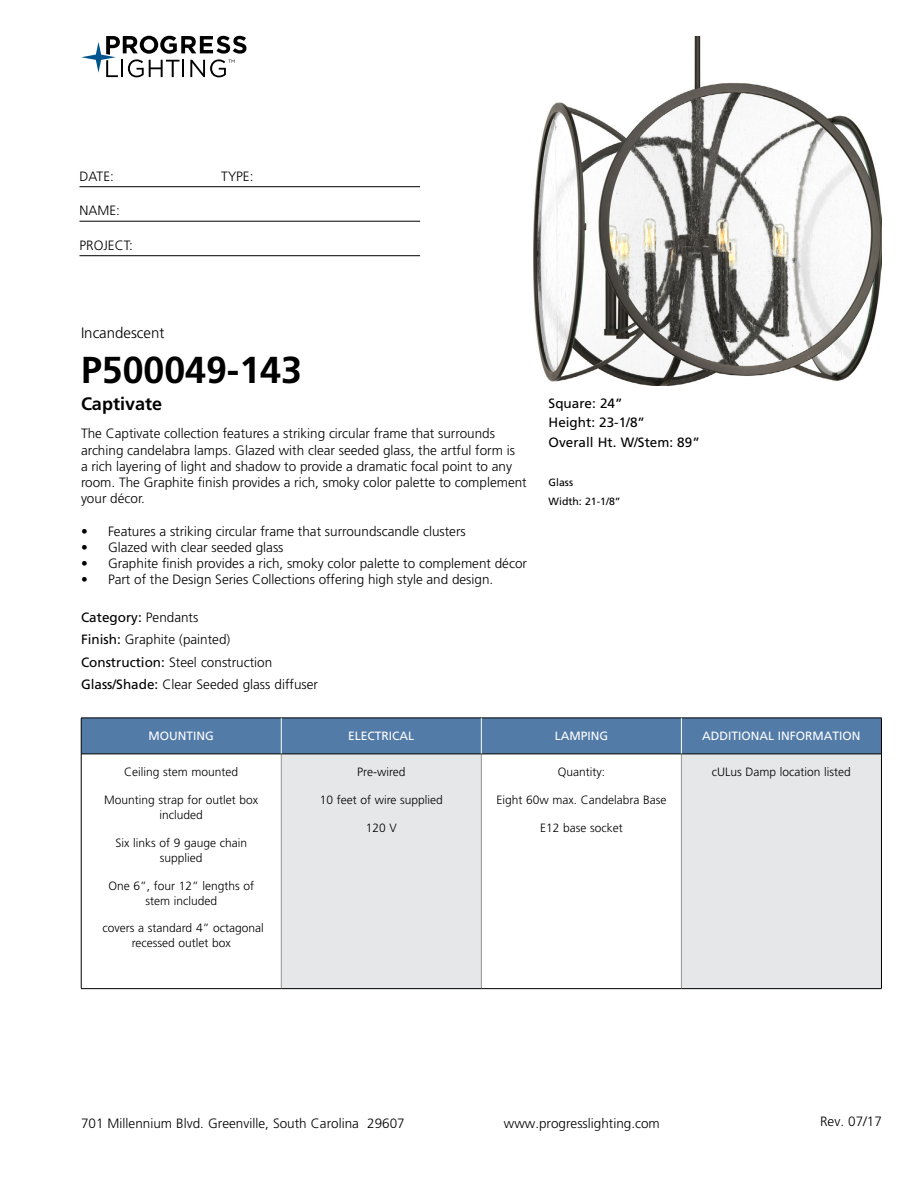
<style>
.page{position:relative;width:918px;height:1188px;background:#fff}
.page>*{position:absolute;margin:0;border:0;box-sizing:border-box;transform-origin:0 0}
.t1{font:700 37.5px "Frutiger LT Std";color:#000}
.t2{font:700 18px "Frutiger LT Std";color:#000}
.t3{font:300 15px "Frutiger LT Std";color:#000}
.t4{font:300 13.5px/16.2px "Frutiger LT Std";color:#000}
.t5{font:13.5px/19.5px "Frutiger LT Std";color:#000}
.t6{font:300 12px/15px "Frutiger LT Std";color:#000;text-align:center}
.t7{font:12px "Frutiger LT Std";color:#fff}
.t8{font:10.5px/19.5px "Frutiger LT Std";color:#000}
.s1{font-weight:400}
</style>
<div class="page">
<svg style="left:81px;top:36px;width:165px;height:41px"></svg>
<hr style="left:80px;top:186px;width:340px;height:1px;background:#000">
<hr style="left:80px;top:221px;width:340px;height:1px;background:#000">
<hr style="left:80px;top:255px;width:340px;height:1px;background:#000">
<div style="left:82px;top:719px;width:799px;height:35px;background:#527ba8"></div>
<div style="left:281px;top:754px;width:200px;height:235px;background:#e6e7e8"></div>
<div style="left:681px;top:754px;width:200px;height:235px;background:#e6e7e8"></div>
<hr style="left:281px;top:754px;width:1px;height:234px;background:#939598">
<hr style="left:481px;top:754px;width:1px;height:234px;background:#939598">
<hr style="left:681px;top:754px;width:1px;height:234px;background:#939598">
<hr style="left:81px;top:754px;width:200px;height:1px;background:#000">
<hr style="left:281px;top:754px;width:200px;height:1px;background:#000">
<hr style="left:481px;top:754px;width:200px;height:1px;background:#000">
<hr style="left:681px;top:754px;width:200px;height:1px;background:#000">
<hr style="left:81px;top:988px;width:200px;height:1px;background:#000">
<hr style="left:281px;top:988px;width:200px;height:1px;background:#000">
<hr style="left:481px;top:988px;width:200px;height:1px;background:#000">
<hr style="left:681px;top:988px;width:201px;height:1px;background:#000">
<hr style="left:81px;top:718px;width:200px;height:1px;background:#000">
<hr style="left:81px;top:718px;width:1px;height:36px;background:#000">
<hr style="left:281px;top:718px;width:200px;height:1px;background:#000">
<hr style="left:481px;top:718px;width:200px;height:1px;background:#000">
<hr style="left:681px;top:718px;width:201px;height:1px;background:#000">
<hr style="left:881px;top:718px;width:1px;height:36px;background:#000">
<hr style="left:81px;top:754px;width:1px;height:234px;background:#000">
<hr style="left:881px;top:754px;width:1px;height:234px;background:#000">
<hr style="left:281px;top:718px;width:1px;height:36px;background:#fff">
<hr style="left:681px;top:718px;width:1px;height:36px;background:#fff">
<hr style="left:481px;top:718px;width:1px;height:36px;background:#fff">
<img style="left:533px;top:36px;width:349px;height:349px">
<p class="t4" style="left:80px;top:168px;width:36px">DATE:</p>
<p class="t4" style="left:221px;top:168px;width:34px">TYPE:</p>
<p class="t4" style="left:80px;top:203px;width:42px">NAME:</p>
<p class="t4" style="left:80px;top:237px;width:55px">PROJECT:</p>
<p class="t3" style="left:81px;top:325px;width:85px">Incandescent</p>
<h1 class="t1" style="left:81px;top:348px;width:222px">P500049-143</h1>
<h2 class="t2" style="left:81px;top:393px;width:83px">Captivate</h2>
<p class="t4" style="left:81px;top:426px;width:447px">The Captivate collection features a striking circular frame that surrounds arching candelabra lamps. Glazed with clear seeded glass, the artful form is<br>a rich layering of light and shadow to provide a dramatic focal point to any room. The Graphite finish provides a rich, smoky color palette to complement your décor.</p>
<p class="t4" style="left:81px;top:523px;width:386px">• Features a striking circular frame that surroundscandle clusters</p>
<p class="t4" style="left:81px;top:539px;width:204px">• Glazed with clear seeded glass</p>
<p class="t4" style="left:81px;top:555px;width:448px">• Graphite finish provides a rich, smoky color palette to complement décor</p>
<p class="t4" style="left:81px;top:572px;width:414px">• Part of the Design Series Collections offering high style and design.</p>
<p class="t4" style="left:81px;top:606px;width:239px;line-height:22.5px"><span class="s1">Category:</span> Pendants<br><span class="s1">Finish:</span> Graphite (painted)<br><span class="s1">Construction:</span> Steel construction<br><span class="s1">Glass/Shade:</span> Clear Seeded glass diffuser</p>
<p class="t7" style="left:149px;top:729px;width:67px">MOUNTING</p>
<p class="t7" style="left:348px;top:729px;width:68px">ELECTRICAL</p>
<p class="t7" style="left:555px;top:729px;width:55px">LAMPING</p>
<p class="t7" style="left:702px;top:729px;width:160px">ADDITIONAL INFORMATION</p>
<p class="t6" style="left:124px;top:765px;width:116px">Ceiling stem mounted</p>
<p class="t6" style="left:104px;top:793px;width:156px">Mounting strap for outlet box included</p>
<p class="t6" style="left:115px;top:835px;width:133px">Six links of 9 gauge chain supplied</p>
<p class="t6" style="left:108px;top:878px;width:147px">One 6”, four 12” lengths of stem included</p>
<p class="t6" style="left:103px;top:921px;width:163px">covers a standard 4” octagonal recessed outlet box</p>
<p class="t5" style="left:549px;top:393px;width:153px">Square: 24”<br>Height: 23-1/8”<br>Overall Ht. W/Stem: 89”</p>
<p class="t8" style="left:549px;top:472px;width:74px">Glass<br>Width: 21-1/8”</p>
<p class="t6" style="left:357px;top:765px;width:50px">Pre-wired</p>
<p class="t6" style="left:320px;top:793px;width:125px">10 feet of wire supplied</p>
<p class="t6" style="left:366px;top:820px;width:33px">120 V</p>
<p class="t6" style="left:712px;top:765px;width:141px">cULus Damp location listed</p>
<p class="t6" style="left:558px;top:765px;width:49px">Quantity:</p>
<p class="t6" style="left:496px;top:793px;width:172px">Eight 60w max. Candelabra Base</p>
<p class="t6" style="left:540px;top:820px;width:84px">E12 base socket</p>
<p class="t4" style="left:81px;top:1115px;width:325px">701 Millennium Blvd. Greenville, South Carolina 29607</p>
<p class="t4" style="left:504px;top:1115px;width:158px">www.progresslighting.com</p>
<p class="t4" style="left:820px;top:1114px;width:63px">Rev. 07/17</p>
</div>
